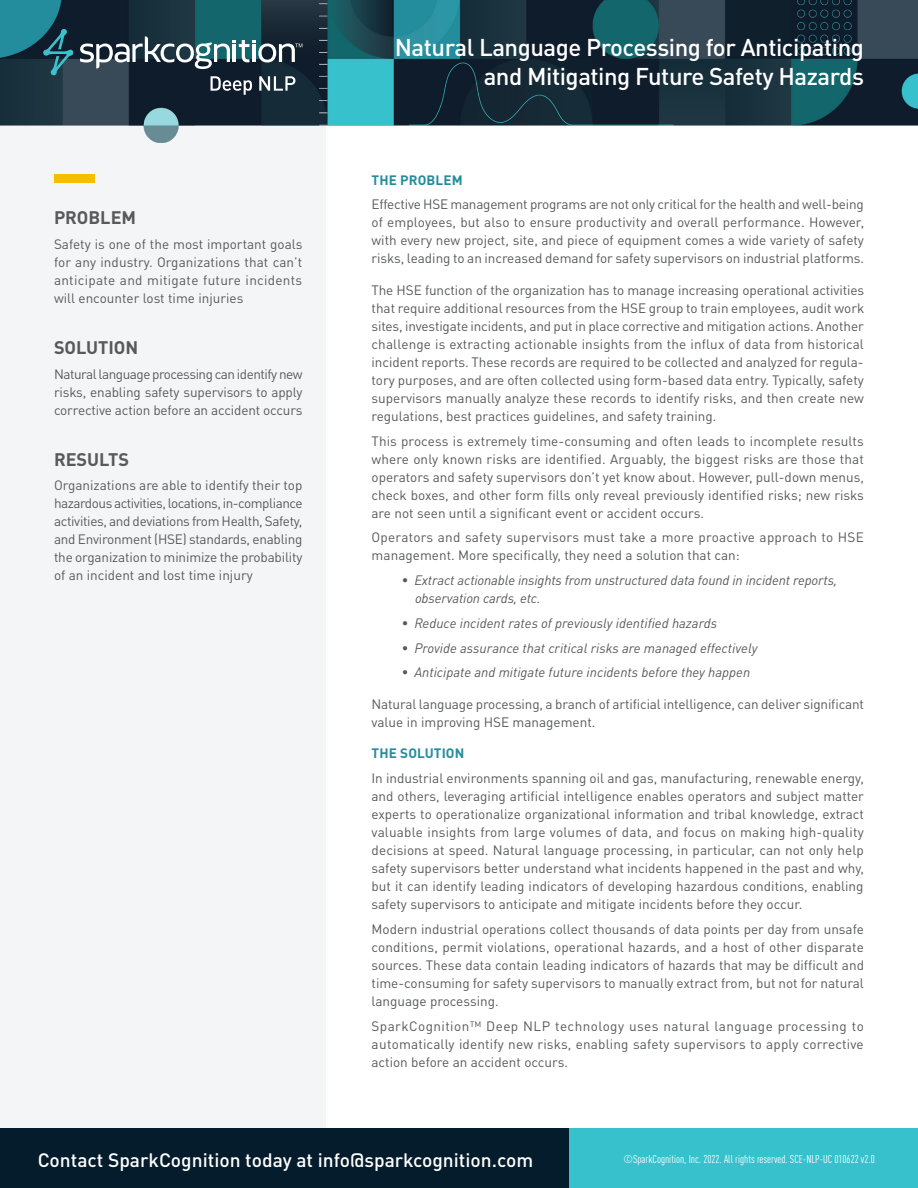
<style>
.page{position:relative;width:918px;height:1188px;background:#fff}
.page>*{position:absolute;margin:0;border:0;box-sizing:border-box;transform-origin:0 0}
.t1{font:500 24px/28.8px "DINOT";letter-spacing:-.02em;color:#fff;text-align:right}
.t2{font:500 19.2px "DINOT";color:#fff}
.t3{font:700 18px "DINOT";color:#58595b}
.t4{font:13.5px/18px "DINOT";color:#58595b;text-align:justify}
.t5{font:italic 13.5px/18px "DINOT";color:#58595b}
.t6{font:700 13.5px "DINOT";letter-spacing:.01em;color:#238d9d}
.t7{font:condensed 11.25px "DINOT";color:#fff}
</style>
<div class="page">
<div style="left:0;top:84px;width:325px;height:1104px;background:#f4f5f7"></div>
<img style="left:0;top:0;width:918px;height:142px">
<div style="left:54px;top:174px;width:40px;height:9px;background:#f7be00"></div>
<div style="left:0;top:1129px;width:570px;height:59px;background:#051c2c"></div>
<div style="left:570px;top:1129px;width:348px;height:59px;background:#36c1cc"></div>
<svg style="left:43px;top:29px;width:30px;height:46px"></svg>
<svg style="left:80px;top:36px;width:222px;height:33px"></svg>
<svg style="left:211px;top:76px;width:41px;height:19px"></svg>
<svg style="left:259px;top:76px;width:36px;height:15px"></svg>
<h3 class="t3" style="left:54px;top:204px;width:84px">PROBLEM</h3>
<p class="t4" style="left:54px;top:234px;width:250px">Safety is one of the most important goals for any industry. Organizations that can’t anticipate and mitigate future incidents will encounter lost time injuries</p>
<h3 class="t3" style="left:54px;top:333px;width:86px">SOLUTION</h3>
<p class="t4" style="left:54px;top:364px;width:250px">Natural language processing can identify new risks, enabling safety supervisors to apply corrective action before an accident occurs</p>
<h3 class="t3" style="left:54px;top:445px;width:77px">RESULTS</h3>
<p class="t4" style="left:54px;top:475px;width:250px">Organizations are able to identify their top hazardous activities, locations, in-compliance activities, and deviations from Health, Safety, and Environment (HSE) standards, enabling the organization to minimize the probability of an incident and lost time injury</p>
<h1 class="t1" style="left:395px;top:31px;width:471px">Natural Language Processing for Anticipating and Mitigating Future Safety Hazards</h1>
<p class="t6" style="left:372px;top:169px;width:93px">THE PROBLEM</p>
<p class="t4" style="left:372px;top:194px;width:494px">Effective HSE management programs are not only critical for the health and well-being of employees, but also to ensure productivity and overall performance. However, with every new project, site, and piece of equipment comes a wide variety of safety risks, leading to an increased demand for safety supervisors on industrial platforms.</p>
<p class="t4" style="left:372px;top:280px;width:494px">The HSE function of the organization has to manage increasing operational activities that require additional resources from the HSE group to train employees, audit work sites, investigate incidents, and put in place corrective and mitigation actions. Another challenge is extracting actionable insights from the influx of data from historical incident reports. These records are required to be collected and analyzed for regula&shy;tory purposes, and are often collected using form-based data entry. Typically, safety supervisors manually analyze these records to identify risks, and then create new regulations, best practices guidelines, and safety training.</p>
<p class="t4" style="left:372px;top:431px;width:494px">This process is extremely time-consuming and often leads to incomplete results where only known risks are identified. Arguably, the biggest risks are those that operators and safety supervisors don’t yet know about. However, pull-down menus, check boxes, and other form fills only reveal previously identified risks; new risks are not seen until a significant event or accident occurs.</p>
<p class="t4" style="left:372px;top:527px;width:494px">Operators and safety supervisors must take a more proactive approach to HSE management. More specifically, they need a solution that can:</p>
<p class="t5" style="left:415px;top:570px;width:424px;text-indent:-14px">• Extract actionable insights from unstructured data found in incident reports, observation cards, etc.</p>
<p class="t5" style="left:402px;top:613px;width:317px">• Reduce incident rates of previously identified hazards</p>
<p class="t5" style="left:402px;top:638px;width:357px">• Provide assurance that critical risks are managed effectively</p>
<p class="t5" style="left:402px;top:662px;width:350px">• Anticipate and mitigate future incidents before they happen</p>
<p class="t4" style="left:372px;top:694px;width:494px">Natural language processing, a branch of artificial intelligence, can deliver significant value in improving HSE management.</p>
<p class="t6" style="left:372px;top:743px;width:94px">THE SOLUTION</p>
<p class="t4" style="left:372px;top:768px;width:494px">In industrial environments spanning oil and gas, manufacturing, renewable energy, and others, leveraging artificial intelligence enables operators and subject matter experts to operationalize organizational information and tribal knowledge, extract valuable insights from large volumes of data, and focus on making high-quality decisions at speed. Natural language processing, in particular, can not only help safety supervisors better understand what incidents happened in the past and why, but it can identify leading indicators of developing hazardous conditions, enabling safety supervisors to anticipate and mitigate incidents before they occur.</p>
<p class="t4" style="left:372px;top:919px;width:494px">Modern industrial operations collect thousands of data points per day from unsafe conditions, permit violations, operational hazards, and a host of other disparate sources. These data contain leading indicators of hazards that may be difficult and time-consuming for safety supervisors to manually extract from, but not for natural language processing.</p>
<p class="t4" style="left:372px;top:1016px;width:494px">SparkCognition™ Deep NLP technology uses natural language processing to automatically identify new risks, enabling safety supervisors to apply corrective action before an accident occurs.</p>
<h2 class="t2" style="left:38px;top:1145px;width:497px">Contact SparkCognition today at info@sparkcognition.com</h2>
<p class="t7" style="left:623px;top:1152px;width:253px">©SparkCognition, Inc. 2022. All rights reserved. SCE-NLP-UC 010622 v2.0</p>
</div>
